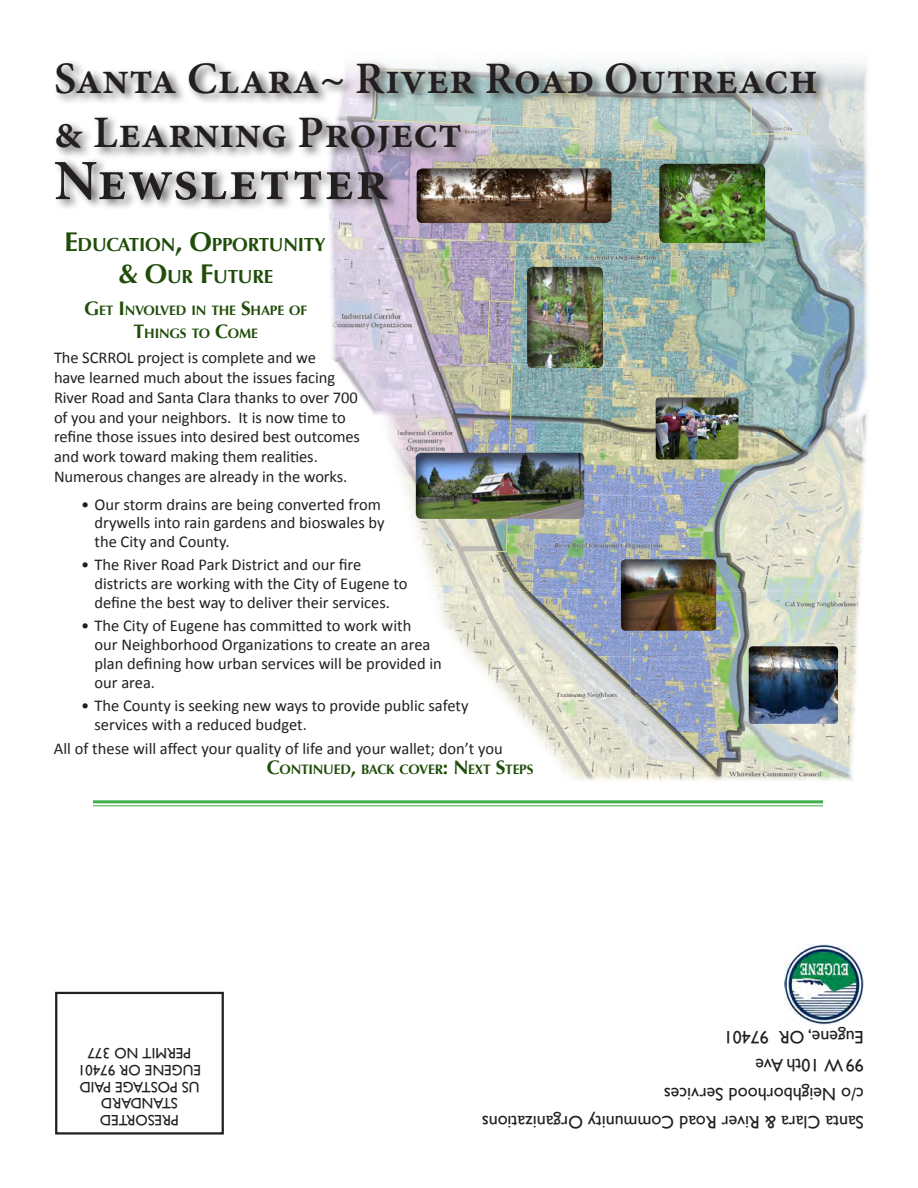
<style>
.page{position:relative;width:918px;height:1188px;background:#fff}
.page>*{position:absolute;margin:0;border:0;box-sizing:border-box;transform-origin:0 0}
.t1{font:600 57px "Minion Pro";letter-spacing:.015em;color:#231f20}
.t2{font:600 45px/54px "Minion Pro";color:#231f20}
.Headers{font:700 18.9px/31.5px "Optima";letter-spacing:-.015em;color:#204e0a;text-align:center}
.t3{font:18px "Gill Sans";color:#231f20}
.Bullet_List{font:16.5px/18.8px "Calibri";color:#231f20}
.body_text{font:16.5px/19.8px "Calibri";letter-spacing:-.005em;color:#231f20}
.t4{font:15px "Gill Sans";color:#231f20}
.Subheader{font:700 13.65px/23.2px "Optima";letter-spacing:-.015em;color:#204e0a;text-align:center}
.s1{font-size:27px}
.s2{font-size:19.5px}
</style>
<div class="page">
<img style="left:785px;top:945px;width:79px;height:79px">
<div style="left:55px;top:992px;width:169px;height:143px;border:2px solid #231f20"></div>
<hr style="left:93px;top:800px;width:730px;height:3px;background:#40ae49">
<hr style="left:93px;top:805px;width:730px;height:1px;background:#40ae49">
<img style="left:389px;top:432px;width:241px;height:51px">
<img style="left:405px;top:483px;width:459px;height:106px">
<img style="left:435px;top:589px;width:425px;height:108px">
<img style="left:630px;top:460px;width:236px;height:24px">
<img style="left:505px;top:697px;width:350px;height:84px">
<img style="left:329px;top:164px;width:539px;height:93px">
<img style="left:330px;top:257px;width:538px;height:115px">
<img style="left:343px;top:372px;width:258px;height:60px">
<img style="left:601px;top:372px;width:267px;height:88px">
<div style="left:655px;top:397px;width:84px;height:63px;background:#231f20;opacity:.75"></div>
<div style="left:658px;top:163px;width:108px;height:81px;background:#231f20;opacity:.75"></div>
<div style="left:526px;top:267px;width:78px;height:102px;background:#231f20;opacity:.75"></div>
<div style="left:748px;top:646px;width:90px;height:78px;background:#231f20;opacity:.75"></div>
<div style="left:621px;top:559px;width:96px;height:72px;background:#231f20;opacity:.75"></div>
<div style="left:415px;top:452px;width:171px;height:68px;background:#231f20;opacity:.75"></div>
<div style="left:415px;top:167px;width:198px;height:57px;background:#231f20;opacity:.75"></div>
<svg style="left:829px;top:63px;width:38px;height:101px;background:#dadfdd"></svg>
<div style="left:53px;top:59px;width:776px;height:152px;background:#231f20;opacity:.75"></div>
<p class="t2" style="left:54px;top:52px;width:765px">Santa Clara~ River Road Outreach &amp; Learning Project</p>
<p class="t1" style="left:54px;top:141px;width:336px">Newsletter</p>
<p class="Headers" style="left:64px;top:229px;width:263px"><span class="s1">E</span> DUCATION<span class="s1">, O</span>PPORTUNITY <span class="s1">&amp; O</span>UR <span class="s1">F</span>UTURE</p>
<p class="Subheader" style="left:84px;top:299px;width:223px"><span class="s2">G</span>ET <span class="s2">I</span> NVOLVED IN THE <span class="s2">S</span>HAPE OF<br><span class="s2">T</span>HINGS TO <span class="s2">C</span>OME</p>
<p class="body_text" style="left:54px;top:347px;width:308px">The SCRROL project is complete and we<br>have learned much about the issues facing River Road and Santa Clara thanks to over 700 of you and your neighbors. It is now time to refine those issues into desired best outcomes and work toward making them realities.<br>Numerous changes are already in the works.</p>
<p class="Bullet_List" style="left:94px;top:494px;width:292px;text-indent:-14px">• Our storm drains are being converted from drywells into rain gardens and bioswales by the City and County.</p>
<p class="Bullet_List" style="left:94px;top:555px;width:315px;text-indent:-14px">• The River Road Park District and our fire districts are working with the City of Eugene to define the best way to deliver their services.</p>
<p class="Bullet_List" style="left:94px;top:616px;width:349px;text-indent:-14px">• The City of Eugene has committed to work with<br>our Neighborhood Organizations to create an area plan defining how urban services will be provided in our area.</p>
<p class="Bullet_List" style="left:94px;top:695px;width:376px;text-indent:-14px">• The County is seeking new ways to provide public safety services with a reduced budget.</p>
<p class="body_text" style="left:54px;top:738px;width:450px">All of these will affect your quality of life and your wallet; don’t you</p>
<p class="Subheader" style="left:267px;top:757px;width:267px"><span class="s2">C</span>ONTINUED<span class="s2">,</span> BACK COVER<span class="s2">: N</span> EXT <span class="s2">S</span>TEPS</p>
<p class="t4" style="left:191px;top:1062px;width:105px;rotate:-180deg">PERMIT NO 377</p>
<p class="t4" style="left:201px;top:1079px;width:125px;rotate:-180deg">EUGENE OR 97401</p>
<p class="t4" style="left:199px;top:1095px;width:121px;rotate:-180deg">US POSTAGE PAID</p>
<p class="t4" style="left:178px;top:1112px;width:78px;rotate:-180deg">STANDARD</p>
<p class="t4" style="left:179px;top:1129px;width:80px;rotate:-180deg">PRESORTED</p>
<p class="t3" style="left:864px;top:1048px;width:142px;rotate:-180deg">Eugene, OR 97401</p>
<p class="t3" style="left:864px;top:1076px;width:110px;rotate:-180deg">99 W 10th Ave</p>
<p class="t3" style="left:864px;top:1104px;width:202px;rotate:-180deg">c/o Neighborhood Services</p>
<p class="t3" style="left:864px;top:1133px;width:384px;rotate:-180deg">Santa Clara &amp; River Road Community Organizations</p>
</div>
